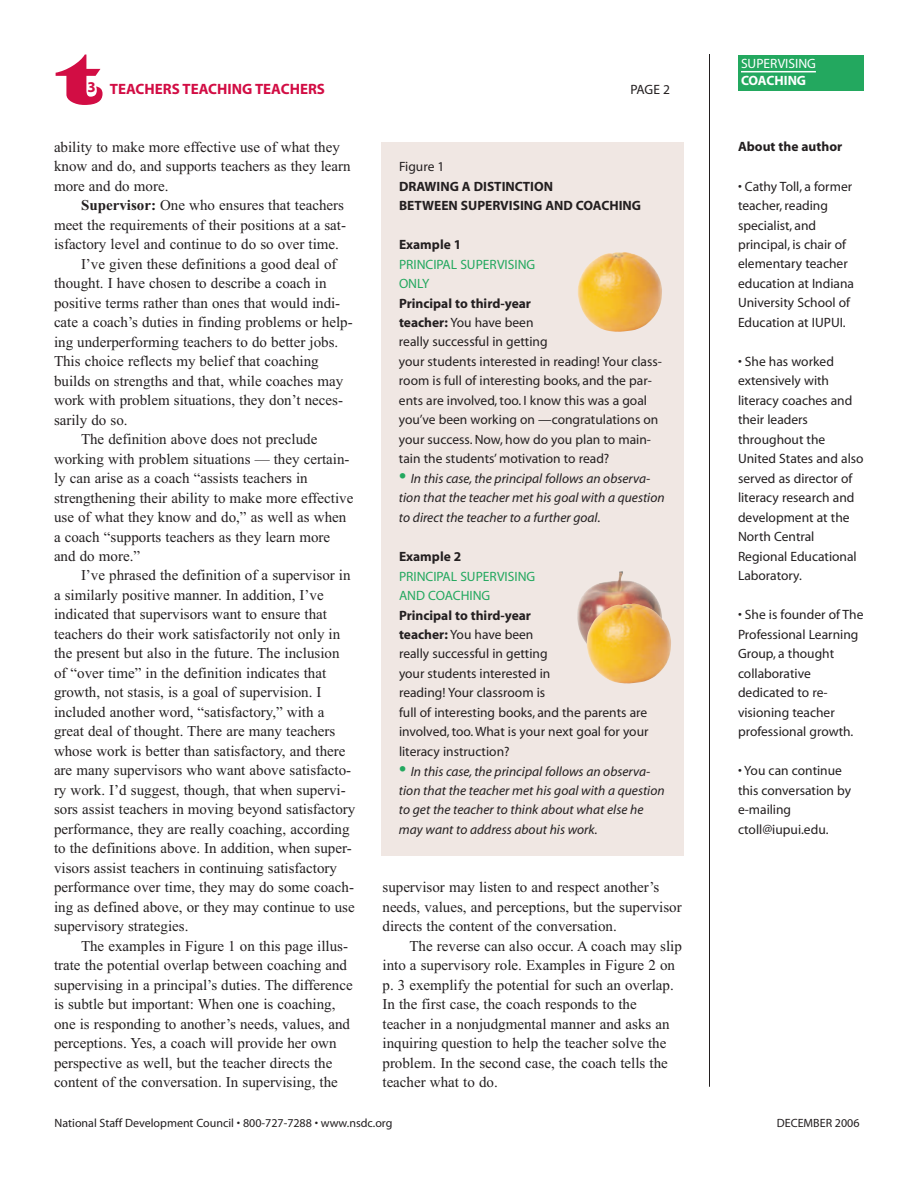
<style>
.page{position:relative;width:918px;height:1188px;background:#fff}
.page>*{position:absolute;margin:0;border:0;box-sizing:border-box;transform-origin:0 0}
.t1{font:72px "Latin Wide";color:#d20d44}
.t2{font:15px/19.5px "Times";color:#231f20}
.t3{font:700 15px "Myriad";color:#d20d44}
.t4{font:13.5px/19.5px "Myriad";color:#231f20}
.t5{font:italic 13.5px/19.5px "Myriad";color:#231f20}
.t6{font:700 13.5px/19.5px "Myriad";color:#231f20}
.t7{font:13.5px/19.5px "Myriad";color:#23a85f}
.t8{font:13.5px "Myriad";color:#fff}
.t9{font:700 13.5px "Myriad";color:#fff}
.t10{font:12px "Myriad";color:#231f20}
.s1{font-weight:700}
.s2{font-weight:700;font-style:normal;font-size:21px;color:#23a85f}
</style>
<div class="page">
<hr style="left:709px;top:54px;width:1px;height:1033px;background:#231f20">
<div style="left:738px;top:55px;width:126px;height:36px;background:#23a85f"></div>
<hr style="left:741px;top:71px;width:75px;height:1px;background:#fff">
<div style="left:381px;top:142px;width:303px;height:714px;background:#f0e7e3"></div>
<img style="left:578px;top:252px;width:84px;height:80px">
<img style="left:577px;top:571px;width:82px;height:73px">
<img style="left:587px;top:604px;width:84px;height:80px">
<h1 class="t1" style="left:58px;top:36px;width:47px">t</h1>
<p class="t3" style="left:88px;top:83px;width:239px">3 TEACHERS TEACHING TEACHERS</p>
<p class="t4" style="left:631px;top:81px;width:41px">PAGE 2</p>
<p class="t2" style="left:54px;top:137px;width:298px">ability to make more effective use of what they know and do, and supports teachers as they learn more and do more.</p>
<p class="t2" style="left:81px;top:195px;width:265px"><span class="s1">Supervisor:</span> One who ensures that teachers</p>
<p class="t2" style="left:54px;top:215px;width:294px">meet the requirements of their positions at a sat-</p>
<p class="t2" style="left:54px;top:234px;width:287px">isfactory level and continue to do so over time.</p>
<p class="t2" style="left:81px;top:254px;width:257px">I’ve given these definitions a good deal of</p>
<p class="t2" style="left:54px;top:273px;width:274px">thought. I have chosen to describe a coach in</p>
<p class="t2" style="left:54px;top:293px;width:288px">positive terms rather than ones that would indi-</p>
<p class="t2" style="left:54px;top:312px;width:300px">cate a coach’s duties in finding problems or help-</p>
<p class="t2" style="left:54px;top:332px;width:286px">ing underperforming teachers to do better jobs.</p>
<p class="t2" style="left:54px;top:351px;width:266px">This choice reflects my belief that coaching</p>
<p class="t2" style="left:54px;top:371px;width:291px">builds on strengths and that, while coaches may</p>
<p class="t2" style="left:54px;top:390px;width:291px">work with problem situations, they don’t neces-</p>
<p class="t2" style="left:54px;top:410px;width:75px">sarily do so.</p>
<p class="t2" style="left:81px;top:429px;width:238px">The definition above does not preclude</p>
<p class="t2" style="left:54px;top:449px;width:297px">working with problem situations — they certain-</p>
<p class="t2" style="left:54px;top:468px;width:255px">ly can arise as a coach “assists teachers in</p>
<p class="t2" style="left:54px;top:488px;width:301px">strengthening their ability to make more effective</p>
<p class="t2" style="left:54px;top:507px;width:294px">use of what they know and do,” as well as when</p>
<p class="t2" style="left:54px;top:527px;width:278px">a coach “supports teachers as they learn more</p>
<p class="t2" style="left:54px;top:546px;width:88px">and do more.”</p>
<p class="t2" style="left:81px;top:566px;width:271px">I’ve phrased the definition of a supervisor in</p>
<p class="t2" style="left:54px;top:585px;width:271px">a similarly positive manner. In addition, I’ve</p>
<p class="t2" style="left:54px;top:605px;width:275px">indicated that supervisors want to ensure that</p>
<p class="t2" style="left:54px;top:624px;width:288px">teachers do their work satisfactorily not only in</p>
<p class="t2" style="left:54px;top:644px;width:287px">the present but also in the future. The inclusion</p>
<p class="t2" style="left:54px;top:663px;width:274px">of “over time” in the definition indicates that</p>
<p class="t2" style="left:54px;top:683px;width:269px">growth, not stasis, is a goal of supervision. I</p>
<p class="t2" style="left:54px;top:702px;width:272px">included another word, “satisfactory,” with a</p>
<p class="t2" style="left:54px;top:722px;width:283px">great deal of thought. There are many teachers</p>
<p class="t2" style="left:54px;top:741px;width:293px">whose work is better than satisfactory, and there</p>
<p class="t2" style="left:54px;top:761px;width:299px">are many supervisors who want above satisfacto-</p>
<p class="t2" style="left:54px;top:780px;width:293px">ry work. I’d suggest, though, that when supervi-</p>
<p class="t2" style="left:54px;top:800px;width:303px">sors assist teachers in moving beyond satisfactory</p>
<p class="t2" style="left:54px;top:819px;width:297px">performance, they are really coaching, according</p>
<p class="t2" style="left:54px;top:839px;width:299px">to the definitions above. In addition, when super-</p>
<p class="t2" style="left:54px;top:858px;width:285px">visors assist teachers in continuing satisfactory</p>
<p class="t2" style="left:54px;top:878px;width:301px">performance over time, they may do some coach-</p>
<p class="t2" style="left:54px;top:897px;width:302px">ing as defined above, or they may continue to use</p>
<p class="t2" style="left:54px;top:917px;width:136px">supervisory strategies.</p>
<p class="t2" style="left:81px;top:936px;width:269px">The examples in Figure 1 on this page illus-</p>
<p class="t2" style="left:54px;top:956px;width:295px">trate the potential overlap between coaching and</p>
<p class="t2" style="left:54px;top:975px;width:300px">supervising in a principal’s duties. The difference</p>
<p class="t2" style="left:54px;top:995px;width:283px">is subtle but important: When one is coaching,</p>
<p class="t2" style="left:54px;top:1014px;width:298px">one is responding to another’s needs, values, and</p>
<p class="t2" style="left:54px;top:1034px;width:284px">perceptions. Yes, a coach will provide her own</p>
<p class="t2" style="left:54px;top:1053px;width:280px">perspective as well, but the teacher directs the</p>
<p class="t2" style="left:54px;top:1073px;width:285px">content of the conversation. In supervising, the</p>
<p class="t4" style="left:399px;top:158px;width:47px">Figure 1</p>
<p class="t6" style="left:399px;top:177px;width:244px">DRAWING A DISTINCTION<br>BETWEEN SUPERVISING AND COACHING</p>
<p class="t6" style="left:399px;top:236px;width:64px">Example 1</p>
<p class="t7" style="left:399px;top:255px;width:138px">PRINCIPAL SUPERVISING<br>ONLY</p>
<p class="t4" style="left:399px;top:294px;width:264px"><span class="s1">Principal to third-year<br>teacher:</span> You have been<br>really successful in getting<br>your students interested in reading! Your class&shy;room is full of interesting books, and the par&shy;ents are involved, too. I know this was a goal you’ve been working on —congratulations on your success. Now, how do you plan to main&shy;tain the students’ motivation to read?</p>
<p class="t5" style="left:399px;top:470px;width:267px"><span class="s2">•</span> In this case, the principal follows an observa&shy;tion that the teacher met his goal with a question to direct the teacher to a further goal.</p>
<p class="t6" style="left:399px;top:548px;width:64px">Example 2</p>
<p class="t7" style="left:399px;top:567px;width:138px">PRINCIPAL SUPERVISING<br>AND COACHING</p>
<p class="t4" style="left:399px;top:606px;width:251px"><span class="s1">Principal to third-year<br>teacher:</span> You have been<br>really successful in getting<br>your students interested in<br>reading! Your classroom is<br>full of interesting books, and the parents are involved, too. What is your next goal for your literacy instruction?</p>
<p class="t5" style="left:399px;top:762px;width:267px"><span class="s2">•</span> In this case, the principal follows an observa&shy;tion that the teacher met his goal with a question to get the teacher to think about what else he may want to address about his work.</p>
<p class="t2" style="left:382px;top:878px;width:301px">supervisor may listen to and respect another’s needs, values, and perceptions, but the supervisor directs the content of the conversation.</p>
<p class="t2" style="left:382px;top:936px;width:301px;text-indent:27px">The reverse can also occur. A coach may slip into a supervisory role. Examples in Figure 2 on p. 3 exemplify the potential for such an overlap.<br>In the first case, the coach responds to the teacher in a nonjudgmental manner and asks an inquiring question to help the teacher solve the problem. In the second case, the coach tells the teacher what to do.</p>
<p class="t8" style="left:741px;top:59px;width:76px">SUPERVISING</p>
<p class="t9" style="left:741px;top:75px;width:67px">COACHING</p>
<p class="t6" style="left:738px;top:138px;width:106px">About the author</p>
<p class="t4" style="left:738px;top:177px;width:118px">• Cathy Toll, a former teacher, reading specialist, and principal, is chair of elementary teacher education at Indiana<br>University School of<br>Education at IUPUI.</p>
<p class="t4" style="left:738px;top:353px;width:127px">• She has worked extensively with literacy coaches and their leaders throughout the<br>United States and also served as director of literacy research and development at the<br>North Central<br>Regional Educational<br>Laboratory.</p>
<p class="t4" style="left:738px;top:606px;width:127px">• She is founder of The<br>Professional Learning<br>Group, a thought collaborative dedicated to re&shy;visioning teacher professional growth.</p>
<p class="t4" style="left:738px;top:762px;width:115px">• You can continue this conversation by e-mailing ctoll@iupui.edu.</p>
<p class="t10" style="left:55px;top:1118px;width:339px">National Staff Development Council • 800-727-7288 • www.nsdc.org</p>
<p class="t10" style="left:777px;top:1118px;width:84px">DECEMBER 2006</p>
</div>
